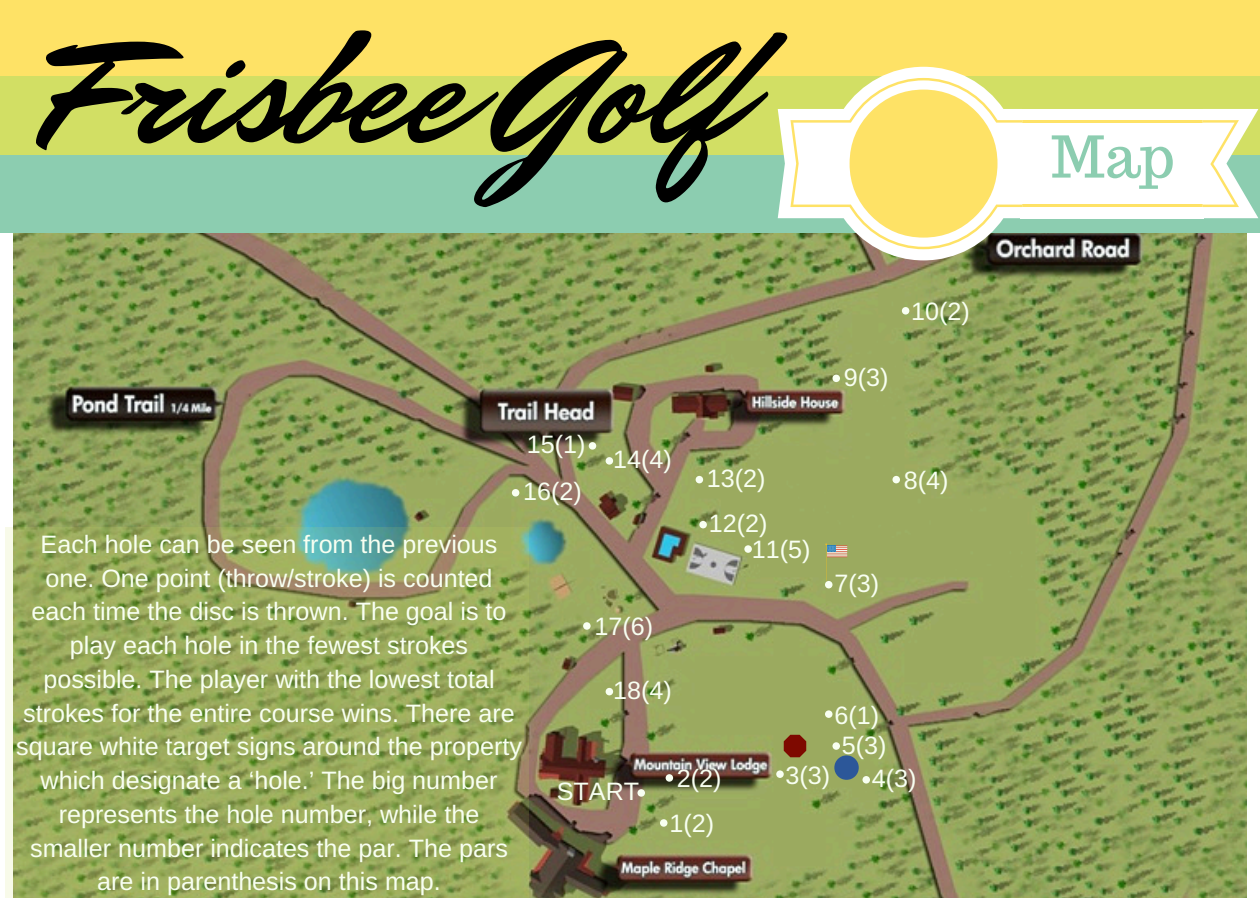
<style>
.page{position:relative;width:1260px;height:898px;background:#fff}
.page>*{position:absolute;margin:0;border:0;box-sizing:border-box;transform-origin:0 0}
.t1{font:161px "Mr Dafoe";color:#000}
.t2{font:57.5px "Trocchi";color:#8ccdb0}
.t3{font:25.25px/33.8px "Arimo";color:#f8fff1}
</style>
<div class="page">
<img style="left:13px;top:232px;width:1234px;height:666px">
<div style="left:0;top:0;width:1260px;height:76px;background:#fee266"></div>
<div style="left:0;top:76px;width:1260px;height:79px;background:#d2df64"></div>
<div style="left:0;top:155px;width:1260px;height:77px;background:#8ccdb0"></div>
<div style="left:1021px;top:109px;width:183px;height:109px;background:#fff"></div>
<hr style="left:1021px;top:204px;width:183px;height:3px;background:#fee266">
<hr style="left:1021px;top:120px;width:183px;height:3px;background:#fee266">
<svg style="left:778px;top:67px;width:244px;height:193px"></svg>
<svg style="left:790px;top:78px;width:232px;height:171px;background:#f0e69f"></svg>
<svg style="left:1203px;top:109px;width:55px;height:109px"></svg>
<svg style="left:660px;top:819px;width:8px;height:7px"></svg>
<svg style="left:666px;top:774px;width:7px;height:7px"></svg>
<svg style="left:776px;top:770px;width:8px;height:8px"></svg>
<svg style="left:832px;top:742px;width:8px;height:7px"></svg>
<svg style="left:825px;top:710px;width:7px;height:8px"></svg>
<svg style="left:892px;top:476px;width:8px;height:7px"></svg>
<svg style="left:832px;top:374px;width:8px;height:8px"></svg>
<svg style="left:902px;top:307px;width:7px;height:7px"></svg>
<svg style="left:744px;top:545px;width:8px;height:7px"></svg>
<svg style="left:699px;top:521px;width:8px;height:7px"></svg>
<svg style="left:696px;top:476px;width:7px;height:7px"></svg>
<svg style="left:606px;top:457px;width:7px;height:7px"></svg>
<svg style="left:589px;top:442px;width:7px;height:7px"></svg>
<svg style="left:512px;top:489px;width:7px;height:7px"></svg>
<svg style="left:583px;top:622px;width:8px;height:7px"></svg>
<svg style="left:606px;top:688px;width:7px;height:7px"></svg>
<svg style="left:638px;top:789px;width:7px;height:7px"></svg>
<svg style="left:834px;top:755px;width:36px;height:28px"></svg>
<svg style="left:784px;top:734px;width:22px;height:23px"></svg>
<svg style="left:825px;top:543px;width:22px;height:45px"></svg>
<svg style="left:6px;top:528px;width:523px;height:370px;background:#94a65b"></svg>
<h1 class="t1" style="left:47px;top:-18px;width:784px">Frisbee Golf</h1>
<p class="t3" style="left:523px;top:421px;width:64px;line-height:47px">15(1)<br>16(2)</p>
<p class="t3" style="left:613px;top:443px;width:60px">14(4)</p>
<p class="t3" style="left:707px;top:461px;width:60px">13(2)</p>
<p class="t3" style="left:844px;top:360px;width:46px">9(3)</p>
<p class="t3" style="left:911px;top:294px;width:60px">10(2)</p>
<p class="t3" style="left:904px;top:463px;width:46px">8(4)</p>
<p class="t3" style="left:16px;top:527px;width:507px;text-align:center">Each hole can be seen from the previous one. One point (throw/stroke) is counted each time the disc is thrown. The goal is to play each hole in the fewest strokes<br>possible. The player with the lowest total strokes for the entire course wins. There are square white target signs around the property which designate a ‘hole.’ The big number represents the hole number, while the smaller number indicates the par. The pars are in parenthesis on this map.</p>
<p class="t3" style="left:709px;top:506px;width:60px">12(2)</p>
<p class="t3" style="left:594px;top:609px;width:60px">17(6)</p>
<p class="t3" style="left:613px;top:673px;width:60px">18(4)</p>
<p class="t3" style="left:752px;top:533px;width:60px">11(5)</p>
<p class="t3" style="left:834px;top:566px;width:46px">7(3)</p>
<p class="t3" style="left:834px;top:698px;width:46px">6(1)</p>
<p class="t3" style="left:842px;top:728px;width:46px">5(3)</p>
<p class="t3" style="left:557px;top:774px;width:84px">START</p>
<p class="t3" style="left:677px;top:761px;width:46px">2(2)</p>
<p class="t3" style="left:786px;top:758px;width:46px">3(3)</p>
<p class="t3" style="left:872px;top:761px;width:46px">4(3)</p>
<p class="t3" style="left:669px;top:806px;width:46px">1(2)</p>
<h2 class="t2" style="left:1051px;top:119px;width:125px">Map</h2>
</div>
